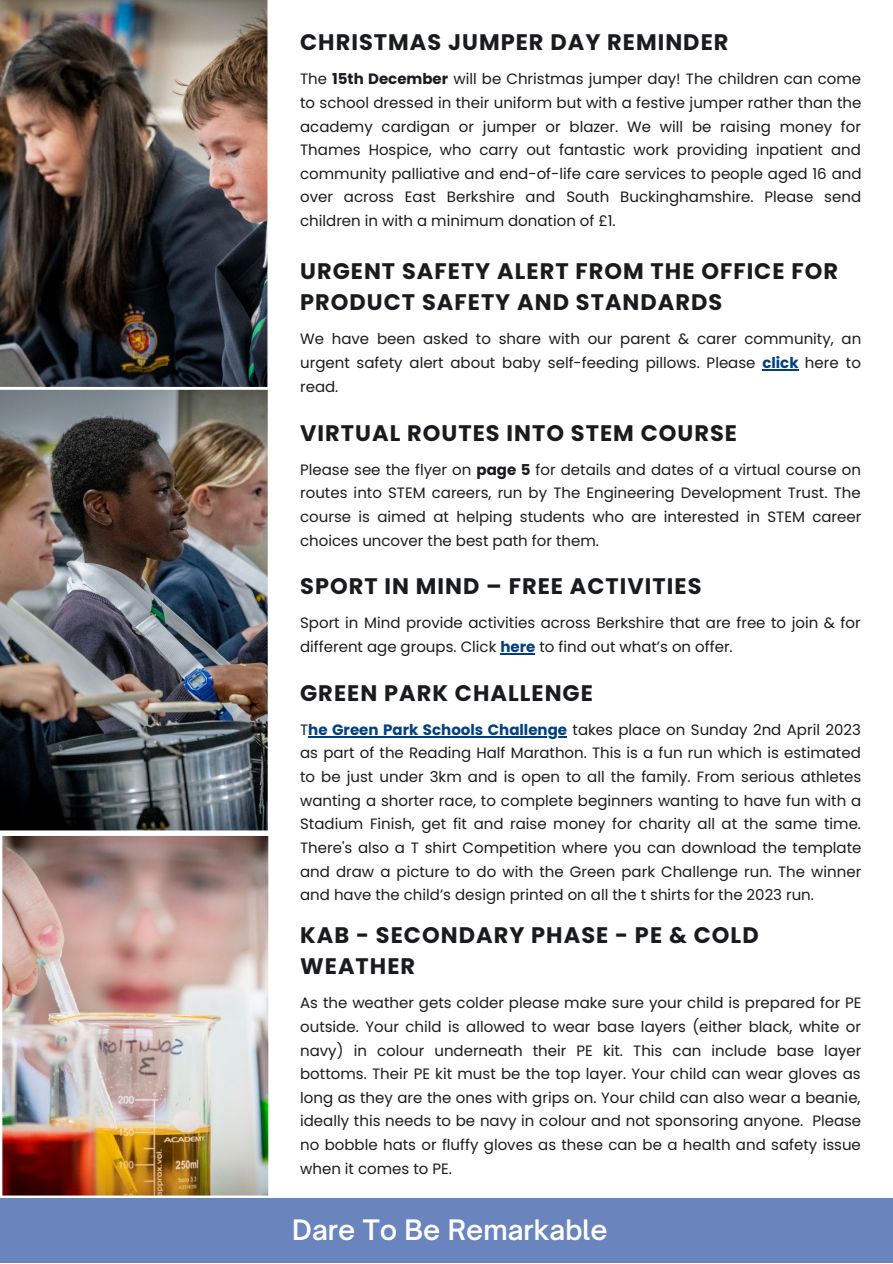
<style>
.page{position:relative;width:893px;height:1264px;background:#fff}
.page>*{position:absolute;margin:0;border:0;box-sizing:border-box;transform-origin:0 0}
.t1{font:600 27px "Open Sauce One";color:#fff}
.t2{font:700 22.5px/31.5px "Poppins";letter-spacing:.045em;color:#1a1b1e}
.t3{font:15px/23.5px "Poppins";color:#1a1b1e;text-align:justify}
.s1{font-weight:700}
.s2{font-weight:700;color:#003f7f}
</style>
<div class="page">
<img style="left:0;top:0;width:268px;height:387px">
<div style="left:0;top:1198px;width:892px;height:64px;background:#6a84be"></div>
<img style="left:0;top:389px;width:268px;height:442px">
<img style="left:2px;top:836px;width:267px;height:360px">
<hr style="left:762px;top:369px;width:36px;height:1px;background:#003f7f">
<hr style="left:500px;top:653px;width:35px;height:1px;background:#003f7f">
<hr style="left:308px;top:736px;width:259px;height:1px;background:#003f7f">
<h2 class="t2" style="left:300px;top:27px;width:430px">CHRISTMAS JUMPER DAY REMINDER</h2>
<p class="t3" style="left:300px;top:67px;width:563px">The <span class="s1">15th December</span> will be Christmas jumper day! The children can come to school dressed in their uniform but with a festive jumper rather than the academy cardigan or jumper or blazer. We will be raising money for Thames Hospice, who carry out fantastic work providing inpatient and community palliative and end-of-life care services to people aged 16 and over across East Berkshire and South Buckinghamshire. Please send children in with a minimum donation of £1.</p>
<h2 class="t2" style="left:300px;top:255px;width:539px">URGENT SAFETY ALERT FROM THE OFFICE FOR<br>PRODUCT SAFETY AND STANDARDS</h2>
<p class="t3" style="left:300px;top:327px;width:562px">We have been asked to share with our parent &amp; carer community, an urgent safety alert about baby self-feeding pillows. Please <span class="s2">click</span> here to read.</p>
<h2 class="t2" style="left:300px;top:417px;width:438px">VIRTUAL ROUTES INTO STEM COURSE</h2>
<p class="t3" style="left:300px;top:457px;width:562px">Please see the flyer on <span class="s1">page 5</span> for details and dates of a virtual course on routes into STEM careers, run by The Engineering Development Trust. The course is aimed at helping students who are interested in STEM career choices uncover the best path for them.</p>
<h2 class="t2" style="left:300px;top:570px;width:403px">SPORT IN MIND – FREE ACTIVITIES</h2>
<p class="t3" style="left:300px;top:611px;width:562px">Sport in Mind provide activities across Berkshire that are free to join &amp; for different age groups. Click <span class="s2">here</span> to find out what’s on offer.</p>
<h2 class="t2" style="left:300px;top:677px;width:294px">GREEN PARK CHALLENGE</h2>
<p class="t3" style="left:300px;top:717px;width:562px">T<span class="s2">he Green Park Schools Challenge</span> takes place on Sunday 2nd April 2023 as part of the Reading Half Marathon. This is a fun run which is estimated to be just under 3km and is open to all the family. From serious athletes wanting a shorter race, to complete beginners wanting to have fun with a Stadium Finish, get fit and raise money for charity all at the same time.<br>There's also a T shirt Competition where you can download the template and draw a picture to do with the Green park Challenge run. The winner and have the child’s design printed on all the t shirts for the 2023 run.</p>
<h2 class="t2" style="left:300px;top:919px;width:460px">KAB - SECONDARY PHASE - PE &amp; COLD<br>WEATHER</h2>
<p class="t3" style="left:300px;top:991px;width:563px">As the weather gets colder please make sure your child is prepared for PE outside. Your child is allowed to wear base layers (either black, white or navy) in colour underneath their PE kit. This can include base layer bottoms. Their PE kit must be the top layer. Your child can wear gloves as long as they are the ones with grips on. Your child can also wear a beanie, ideally this needs to be navy in colour and not sponsoring anyone. Please no bobble hats or fluffy gloves as these can be a health and safety issue when it comes to PE.</p>
<h1 class="t1" style="left:292px;top:1212px;width:317px">Dare To Be Remarkable</h1>
</div>
